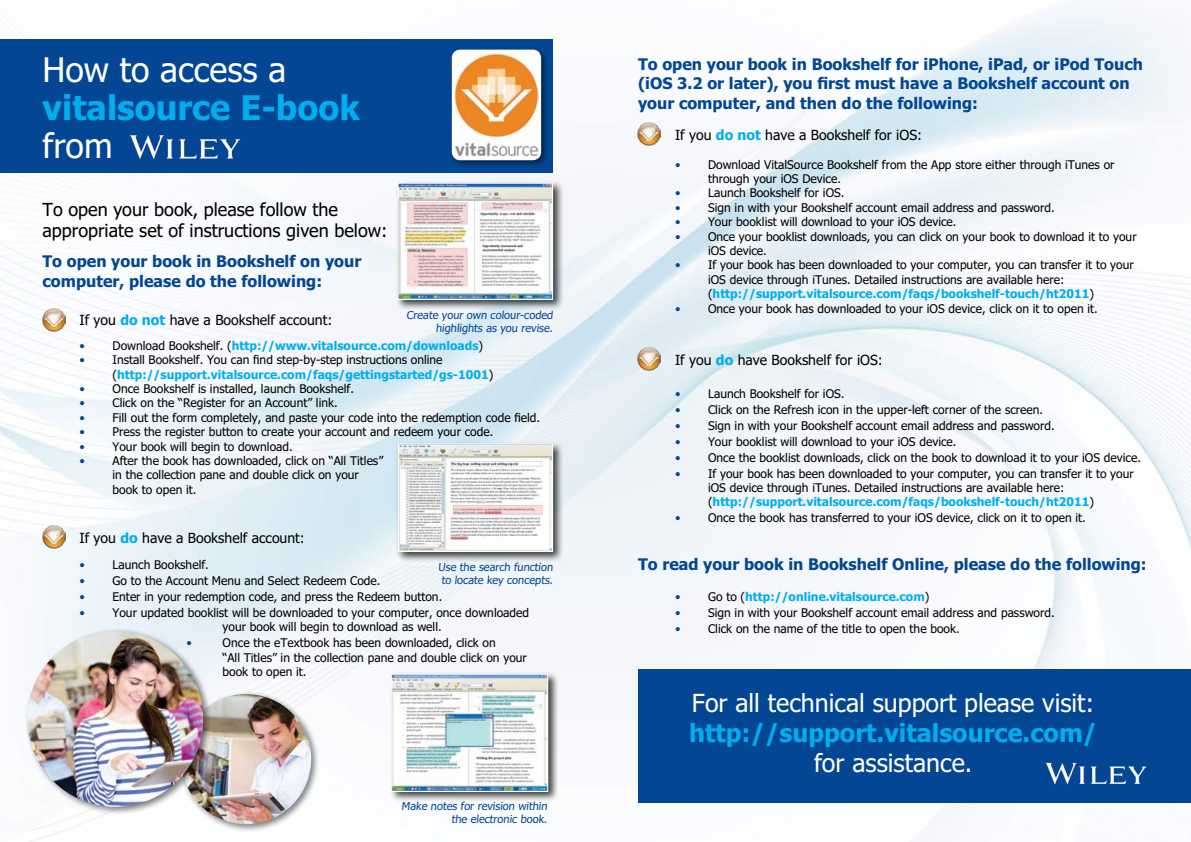
<style>
.page{position:relative;width:1191px;height:842px;background:#fff}
.page>*{position:absolute;margin:0;border:0;box-sizing:border-box;transform-origin:0 0}
.t1{font:700 34px "Tahoma";color:#00aeef}
.t2{font:34px "Tahoma";color:#fff}
.t3{font:25px "Tahoma";color:#fff}
.t4{font:700 25px "Tahoma";color:#00aeef}
.t5{font:18px/21.6px "Tahoma";color:#000}
.t6{font:700 16px/19.2px "Tahoma";color:#034694}
.t7{font:14px "Tahoma";color:#000}
.t8{font:12px/14.4px "Tahoma";color:#000}
.t9{font:700 12px "Tahoma";color:#00aeef}
.t10{font:12px "Tahoma";color:#034694}
.t11{font:11px/13.2px "Tahoma";color:#034694;text-align:right}
.s1{font-weight:700;color:#00aeef}
.s2{font-weight:400;color:#034694}
.s3{font-weight:400;color:#000}
.s4{color:#034694}
</style>
<div class="page">
<img style="left:0;top:7px;width:1191px;height:835px">
<div style="left:0;top:39px;width:553px;height:133px;background:#034694"></div>
<div style="left:449px;top:47px;width:100px;height:122px;background:#000;opacity:.5"></div>
<div style="left:452px;top:50px;width:89px;height:110px;background:#fff;border-radius:9px"></div>
<img style="left:454px;top:52px;width:84px;height:105px">
<img style="left:129px;top:135px;width:112px;height:24px">
<img style="left:42px;top:308px;width:23px;height:23px">
<img style="left:42px;top:525px;width:23px;height:23px">
<div style="left:638px;top:670px;width:553px;height:133px;background:#034694"></div>
<img style="left:638px;top:122px;width:23px;height:23px">
<img style="left:638px;top:347px;width:23px;height:23px">
<img style="left:1045px;top:762px;width:102px;height:23px">
<div style="left:178px;top:691px;width:142px;height:142px;background:#000;opacity:.5"></div>
<img style="left:181px;top:694px;width:130px;height:130px;border-radius:65px">
<div style="left:24px;top:628px;width:188px;height:188px;background:#000;opacity:.5"></div>
<img style="left:27px;top:631px;width:176px;height:176px;border-radius:88px">
<div style="left:395px;top:441px;width:169px;height:121px;background:#000;opacity:.75"></div>
<img style="left:400px;top:446px;width:151px;height:104px">
<div style="left:398px;top:444px;width:155px;height:108px;border:1px solid #fff"></div>
<div style="left:395px;top:180px;width:169px;height:130px;background:#000;opacity:.75"></div>
<img style="left:400px;top:185px;width:151px;height:112px">
<div style="left:398px;top:183px;width:155px;height:116px;border:1px solid #fff"></div>
<div style="left:389px;top:671px;width:170px;height:132px;background:#000;opacity:.75"></div>
<img style="left:393px;top:676px;width:153px;height:114px">
<div style="left:391px;top:674px;width:157px;height:118px;border:1px solid #fff"></div>
<h1 class="t2" style="left:43px;top:46px;width:245px">How to access a</h1>
<h1 class="t1" style="left:43px;top:83px;width:319px">vitalsource E-book</h1>
<h1 class="t2" style="left:43px;top:122px;width:72px">from</h1>
<h3 class="t5" style="left:43px;top:197px;width:346px">To open your book, please follow the appropriate set of instructions given below:</h3>
<h3 class="t6" style="left:43px;top:251px;width:320px">To open your book in Bookshelf on your computer, please do the following:</h3>
<p class="t7" style="left:80px;top:311px;width:254px">If you <span class="s1">do not</span> have a Bookshelf account:</p>
<p class="t9" style="left:80px;top:337px;width:405px"><span class="s2">•</span> <span class="s3">Download Bookshelf. (</span>http://www.vitalsource.com/downloads<span class="s3">)</span></p>
<p class="t8" style="left:113px;top:352px;width:382px;text-indent:-33px"><span class="s4">•</span> Install Bookshelf. You can find step-by-step instructions online (<span class="s1">http://support.vitalsource.com/faqs/gettingstarted/gs-1001</span>)</p>
<p class="t8" style="left:80px;top:381px;width:276px"><span class="s4">•</span> Once Bookshelf is installed, launch Bookshelf.</p>
<p class="t8" style="left:80px;top:395px;width:260px"><span class="s4">•</span> Click on the “Register for an Account” link.</p>
<p class="t8" style="left:80px;top:410px;width:462px"><span class="s4">•</span> Fill out the form completely, and paste your code into the redemption code field.</p>
<p class="t8" style="left:80px;top:424px;width:415px"><span class="s4">•</span> Press the register button to create your account and redeem your code.</p>
<p class="t8" style="left:80px;top:438px;width:215px"><span class="s4">•</span> Your book will begin to download.</p>
<p class="t8" style="left:113px;top:453px;width:272px;text-indent:-33px"><span class="s4">•</span> After the book has downloaded, click on “All Titles” in the collection pane and double click on your book to open it.</p>
<p class="t7" style="left:80px;top:528px;width:227px">If you <span class="s1">do</span> have a Bookshelf account:</p>
<p class="t8" style="left:80px;top:557px;width:131px"><span class="s4">•</span> Launch Bookshelf.</p>
<p class="t8" style="left:80px;top:573px;width:302px"><span class="s4">•</span> Go to the Account Menu and Select Redeem Code.</p>
<p class="t8" style="left:80px;top:589px;width:364px"><span class="s4">•</span> Enter in your redemption code, and press the Redeem button.</p>
<p class="t8" style="left:223px;top:605px;width:308px;text-indent:-143px"><span class="s4">•</span> Your updated booklist will be downloaded to your computer, once downloaded your book will begin to download as well.</p>
<p class="t10" style="left:187px;top:635px;width:7px">•</p>
<p class="t8" style="left:223px;top:635px;width:306px">Once the eTextbook has been downloaded, click on<br>“All Titles” in the collection pane and double click on your book to open it.</p>
<p class="t11" style="left:406px;top:308px;width:149px">Create your own colour-coded highlights as you revise.</p>
<p class="t11" style="left:438px;top:560px;width:118px;text-align:left">Use the search function to locate key concepts.</p>
<p class="t11" style="left:401px;top:799px;width:149px">Make notes for revision within the electronic book.</p>
<h3 class="t6" style="left:638px;top:54px;width:506px">To open your book in Bookshelf for iPhone, iPad, or iPod Touch (iOS 3.2 or later), you first must have a Bookshelf account on your computer, and then do the following:</h3>
<p class="t7" style="left:675px;top:125px;width:249px">If you <span class="s1">do not</span> have a Bookshelf for iOS:</p>
<p class="t8" style="left:708px;top:156px;width:408px;text-indent:-33px"><span class="s4">•</span> Download VitalSource Bookshelf from the App store either through iTunes or through your iOS Device.</p>
<p class="t8" style="left:675px;top:185px;width:171px"><span class="s4">•</span> Launch Bookshelf for iOS.</p>
<p class="t8" style="left:675px;top:200px;width:381px"><span class="s4">•</span> Sign in with your Bookshelf account email address and password.</p>
<p class="t8" style="left:675px;top:214px;width:283px"><span class="s4">•</span> Your booklist will download to your iOS device.</p>
<p class="t8" style="left:708px;top:228px;width:430px;text-indent:-33px"><span class="s4">•</span> Once your booklist downloads, you can click on your book to download it to your iOS device.</p>
<p class="t8" style="left:708px;top:257px;width:427px;text-indent:-33px"><span class="s4">•</span> If your book has been downloaded to your computer, you can transfer it to your iOS device through iTunes. Detailed instructions are available here: (<span class="s1">http://support.vitalsource.com/faqs/bookshelf-touch/ht2011</span>)</p>
<p class="t8" style="left:675px;top:300px;width:424px"><span class="s4">•</span> Once your book has downloaded to your iOS device, click on it to open it.</p>
<p class="t7" style="left:675px;top:350px;width:209px">If you <span class="s1">do</span> have Bookshelf for iOS:</p>
<p class="t8" style="left:675px;top:385px;width:171px"><span class="s4">•</span> Launch Bookshelf for iOS.</p>
<p class="t8" style="left:675px;top:401px;width:370px"><span class="s4">•</span> Click on the Refresh icon in the upper-left corner of the screen.</p>
<p class="t8" style="left:675px;top:417px;width:381px"><span class="s4">•</span> Sign in with your Bookshelf account email address and password.</p>
<p class="t8" style="left:675px;top:433px;width:283px"><span class="s4">•</span> Your booklist will download to your iOS device.</p>
<p class="t8" style="left:675px;top:449px;width:467px"><span class="s4">•</span> Once the booklist downloads, click on the book to download it to your iOS device.</p>
<p class="t8" style="left:708px;top:465px;width:427px;text-indent:-33px"><span class="s4">•</span> If your book has been downloaded to your computer, you can transfer it to your iOS device through iTunes. Detailed instructions are available here: (<span class="s1">http://support.vitalsource.com/faqs/bookshelf-touch/ht2011</span>)</p>
<p class="t8" style="left:675px;top:510px;width:412px"><span class="s4">•</span> Once the book has transferred to your iOS device, click on it to open it.</p>
<h3 class="t6" style="left:638px;top:554px;width:510px">To read your book in Bookshelf Online, please do the following:</h3>
<p class="t9" style="left:675px;top:588px;width:256px"><span class="s2">•</span> <span class="s3">Go to (</span>http://online.vitalsource.com<span class="s3">)</span></p>
<p class="t8" style="left:675px;top:605px;width:381px"><span class="s4">•</span> Sign in with your Bookshelf account email address and password.</p>
<p class="t8" style="left:675px;top:621px;width:286px"><span class="s4">•</span> Click on the name of the title to open the book.</p>
<h2 class="t3" style="left:692px;top:686px;width:404px">For all technical support please visit:</h2>
<h2 class="t4" style="left:689px;top:715px;width:410px">http://support.vitalsource.com/</h2>
<h2 class="t3" style="left:814px;top:746px;width:160px">for assistance.</h2>
</div>
